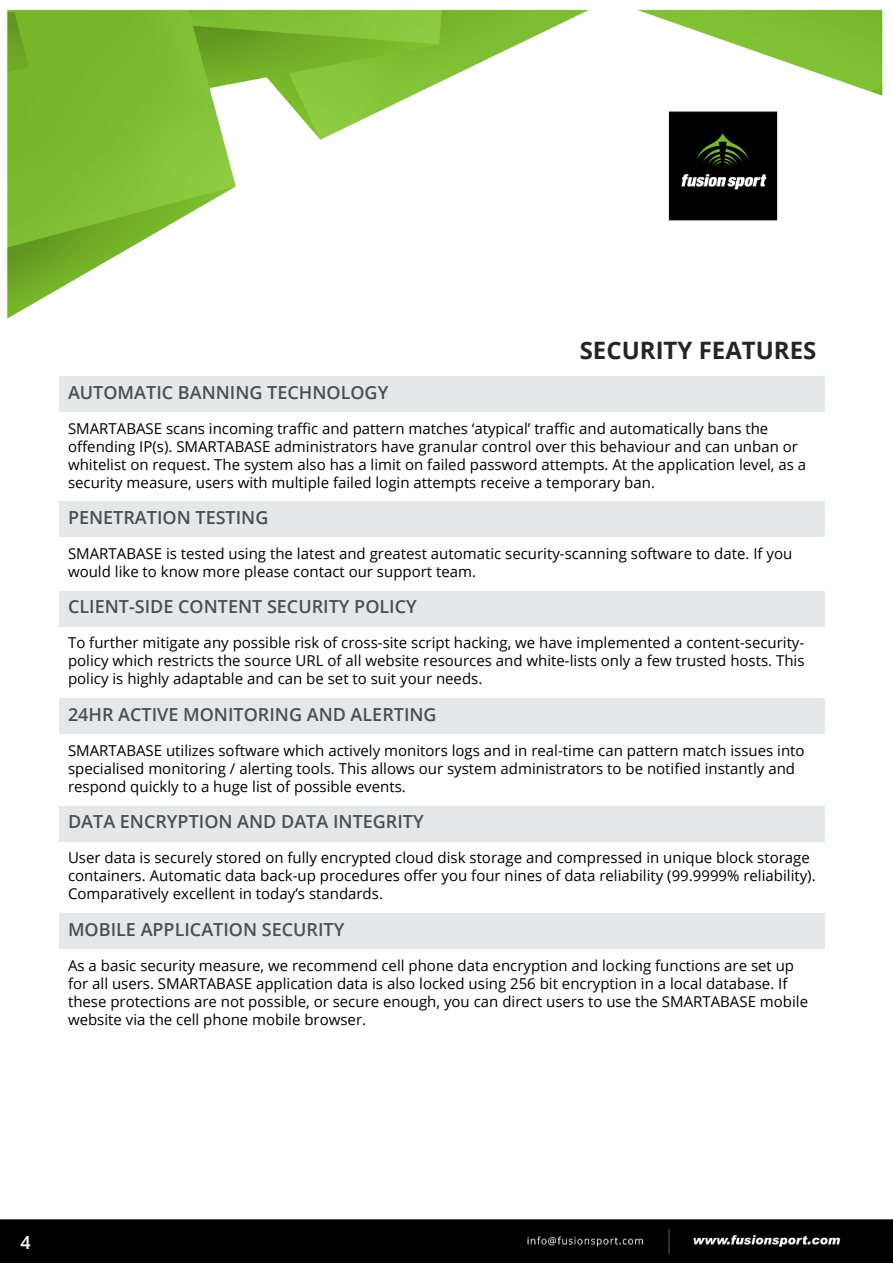
<style>
.page{position:relative;width:893px;height:1263px;background:#fff}
.page>*{position:absolute;margin:0;border:0;box-sizing:border-box;transform-origin:0 0}
.t1{font:700 24px "Open Sans";color:#252525}
.t2{font:600 18px "Open Sans";color:#4f4e4e}
.t3{font:600 18px "Open Sans";color:#fff}
.t4{font:15px/18px "Open Sans";color:#000}
</style>
<div class="page">
<img style="left:0;top:9px;width:893px;height:1254px">
<div style="left:19px;top:340px;width:264px;height:827px;background:#fff"></div>
<div style="left:60px;top:376px;width:765px;height:35px;background:#e6e7e8"></div>
<div style="left:60px;top:502px;width:765px;height:35px;background:#e6e7e8"></div>
<div style="left:60px;top:591px;width:765px;height:35px;background:#e6e7e8"></div>
<div style="left:60px;top:698px;width:765px;height:36px;background:#e6e7e8"></div>
<div style="left:60px;top:806px;width:765px;height:35px;background:#e6e7e8"></div>
<div style="left:60px;top:913px;width:765px;height:35px;background:#e6e7e8"></div>
<h1 class="t1" style="left:580px;top:333px;width:238px">SECURITY FEATURES</h1>
<p class="t2" style="left:68px;top:380px;width:322px">AUTOMATIC BANNING TECHNOLOGY</p>
<p class="t4" style="left:68px;top:419px;width:740px">SMARTABASE scans incoming traffic and pattern matches ‘atypical’ traffic and automatically bans the offending IP(s). SMARTABASE administrators have granular control over this behaviour and can unban or whitelist on request. The system also has a limit on failed password attempts. At the application level, as a security measure, users with multiple failed login attempts receive a temporary ban.</p>
<p class="t2" style="left:68px;top:505px;width:202px">PENETRATION TESTING</p>
<p class="t4" style="left:68px;top:544px;width:726px">SMARTABASE is tested using the latest and greatest automatic security-scanning software to date. If you would like to know more please contact our support team.</p>
<p class="t2" style="left:68px;top:594px;width:350px">CLIENT-SIDE CONTENT SECURITY POLICY</p>
<p class="t4" style="left:68px;top:634px;width:738px;text-align:justify">To further mitigate any possible risk of cross-site script hacking, we have implemented a content-security&shy;policy which restricts the source URL of all website resources and white-lists only a few trusted hosts. This policy is highly adaptable and can be set to suit your needs.</p>
<p class="t2" style="left:68px;top:702px;width:370px">24HR ACTIVE MONITORING AND ALERTING</p>
<p class="t4" style="left:68px;top:741px;width:738px">SMARTABASE utilizes software which actively monitors logs and in real-time can pattern match issues into specialised monitoring / alerting tools. This allows our system administrators to be notified instantly and respond quickly to a huge list of possible events.</p>
<p class="t2" style="left:68px;top:809px;width:357px">DATA ENCRYPTION AND DATA INTEGRITY</p>
<p class="t4" style="left:68px;top:848px;width:749px">User data is securely stored on fully encrypted cloud disk storage and compressed in unique block storage containers. Automatic data back-up procedures offer you four nines of data reliability (99.9999% reliability).<br>Comparatively excellent in today’s standards.</p>
<p class="t2" style="left:68px;top:917px;width:278px">MOBILE APPLICATION SECURITY</p>
<p class="t4" style="left:68px;top:956px;width:742px">As a basic security measure, we recommend cell phone data encryption and locking functions are set up for all users. SMARTABASE application data is also locked using 256 bit encryption in a local database. If these protections are not possible, or secure enough, you can direct users to use the SMARTABASE mobile website via the cell phone mobile browser.</p>
<p class="t3" style="left:20px;top:1230px;width:12px">4</p>
</div>
